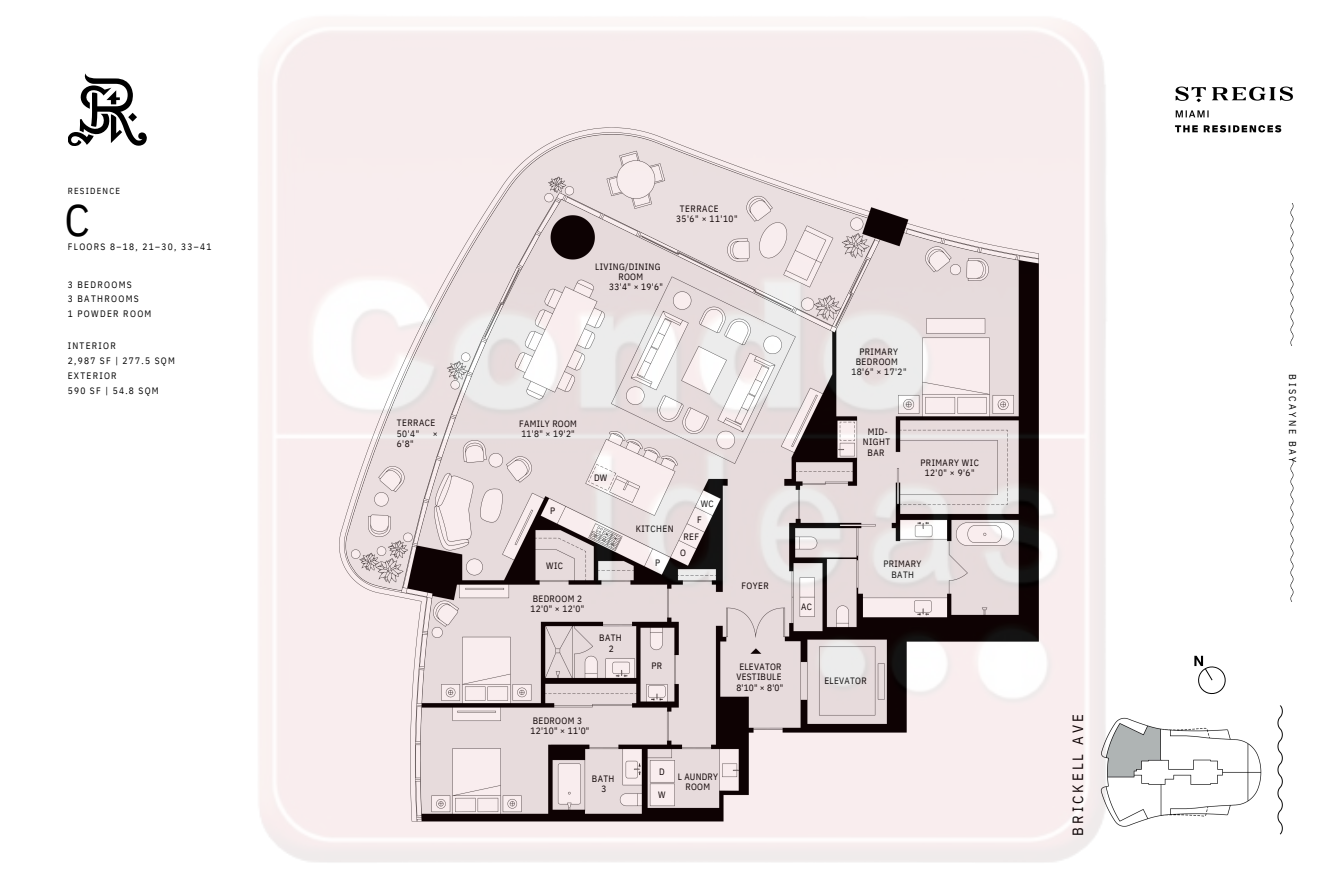
<style>
.page{position:relative;width:1344px;height:896px;background:#fff}
.page>*{position:absolute;margin:0;border:0;box-sizing:border-box;transform-origin:0 0}
.t1{font:44.98px "IBM Plex Sans Cond";color:#000}
.t2{font:14.79px "IBM Plex Sans Cond";letter-spacing:.205em;color:#000}
.t3{font:9.89px "IBM Plex Sans Cond";letter-spacing:.245em;color:#000}
.t4{font:9.36px/14.8px "IBM Plex Sans Cond";letter-spacing:.14em;color:#000}
.t5{font:9.19px/10.2px "IBM Plex Sans Cond";letter-spacing:.04em;color:#000}
.t6{font:9.19px/10.2px "IBM Plex Sans Cond";letter-spacing:.02em;color:#000;text-align:center}
.t7{font:8.75px "IBM Plex Sans Cond";letter-spacing:.14em;color:#000}
</style>
<div class="page">
<svg style="left:1290px;top:203px;width:3px;height:399px"></svg>
<svg style="left:68px;top:73px;width:79px;height:73px"></svg>
<img style="left:1175px;top:86px;width:118px;height:47px">
<svg style="left:1194px;top:656px;width:32px;height:38px"></svg>
<img style="left:1130px;top:705px;width:153px;height:130px">
<img style="left:258px;top:19px;width:872px;height:843px">
<h2 class="t7" style="left:68px;top:185px;width:54px">RESIDENCE</h2>
<h2 class="t1" style="left:65px;top:190px;width:27px">C</h2>
<p class="t4" style="left:68px;top:239px;width:145px">FLOORS 8–18, 21–30, 33–41</p>
<h2 class="t4" style="left:68px;top:277px;width:85px">3 BEDROOMS<br>3 BATHROOMS<br>1 POWDER ROOM</h2>
<h2 class="t4" style="left:68px;top:338px;width:109px">INTERIOR<br>2,987 SF | 277.5 SQM<br>EXTERIOR<br>590 SF | 54.8 SQM</h2>
<h2 class="t5" style="left:397px;top:418px;width:40px">TERRACE<br>50'4"</h2>
<h2 class="t5" style="left:433px;top:428px;width:6px">×</h2>
<h2 class="t5" style="left:397px;top:438px;width:19px">6'8"</h2>
<p class="t5" style="left:676px;top:204px;width:63px;text-indent:4px">TERRACE<br>35'6" × 11'10"</p>
<h2 class="t5" style="left:595px;top:261px;width:67px">LIVING/DINING</h2>
<h2 class="t5" style="left:609px;top:272px;width:55px;text-indent:9px">ROOM<br>33'4" × 19'6"</h2>
<p class="t5" style="left:519px;top:418px;width:59px">FAMILY ROOM<br>11'8" × 19'2"</p>
<p class="t5" style="left:550px;top:505px;width:7px">P</p>
<h2 class="t5" style="left:594px;top:472px;width:15px">DW</h2>
<h2 class="t5" style="left:546px;top:561px;width:18px">WIC</h2>
<p class="t5" style="left:531px;top:593px;width:55px">BEDROOM 2<br>12'0" × 12'0"</p>
<h3 class="t5" style="left:599px;top:633px;width:24px">BATH</h3>
<h2 class="t5" style="left:609px;top:643px;width:6px">2</h2>
<h2 class="t5" style="left:701px;top:498px;width:14px">WC</h2>
<h2 class="t5" style="left:697px;top:514px;width:6px">F</h2>
<h2 class="t5" style="left:636px;top:524px;width:39px">KITCHEN</h2>
<h2 class="t5" style="left:683px;top:531px;width:17px">REF</h2>
<h2 class="t5" style="left:680px;top:547px;width:7px">O</h2>
<p class="t5" style="left:655px;top:557px;width:7px">P</p>
<h2 class="t5" style="left:652px;top:660px;width:12px">PR</h2>
<h2 class="t5" style="left:531px;top:716px;width:61px">BEDROOM 3<br>12'10" × 11'0"</h2>
<h2 class="t5" style="left:592px;top:773px;width:24px">BATH</h2>
<h2 class="t5" style="left:602px;top:783px;width:6px">3</h2>
<p class="t5" style="left:659px;top:766px;width:7px">D</p>
<h2 class="t5" style="left:658px;top:790px;width:9px">W</h2>
<p class="t6" style="left:678px;top:772px;width:42px">L AUNDRY<br>ROOM</p>
<h2 class="t5" style="left:741px;top:580px;width:29px">FOYER</h2>
<h1 class="t5" style="left:736px;top:661px;width:47px;text-align:center">ELEVATOR<br>VESTIBULE</h1>
<p class="t5" style="left:736px;top:682px;width:48px">8'10" × 8'0"</p>
<p class="t5" style="left:851px;top:347px;width:57px;text-align:center">PRIMARY<br>BEDROOM<br>18'6" × 17'2"</p>
<p class="t5" style="left:863px;top:427px;width:29px;text-align:center">MID-<br>NIGHT</p>
<p class="t5" style="left:867px;top:448px;width:19px">BAR</p>
<p class="t5" style="left:920px;top:458px;width:60px;text-align:center">PRIMARY WIC<br>12'0" × 9'6"</p>
<p class="t5" style="left:801px;top:601px;width:12px">AC</p>
<p class="t5" style="left:884px;top:559px;width:39px">PRIMARY</p>
<p class="t5" style="left:891px;top:569px;width:24px">BATH</p>
<p class="t5" style="left:824px;top:676px;width:44px">ELEVATOR</p>
<p class="t2" style="left:1068px;top:836px;width:123px;rotate:-90deg">BRICKELL AVE</p>
<h2 class="t3" style="left:1299px;top:374px;width:90px;rotate:90deg">BISCAYNE BAY</h2>
</div>
